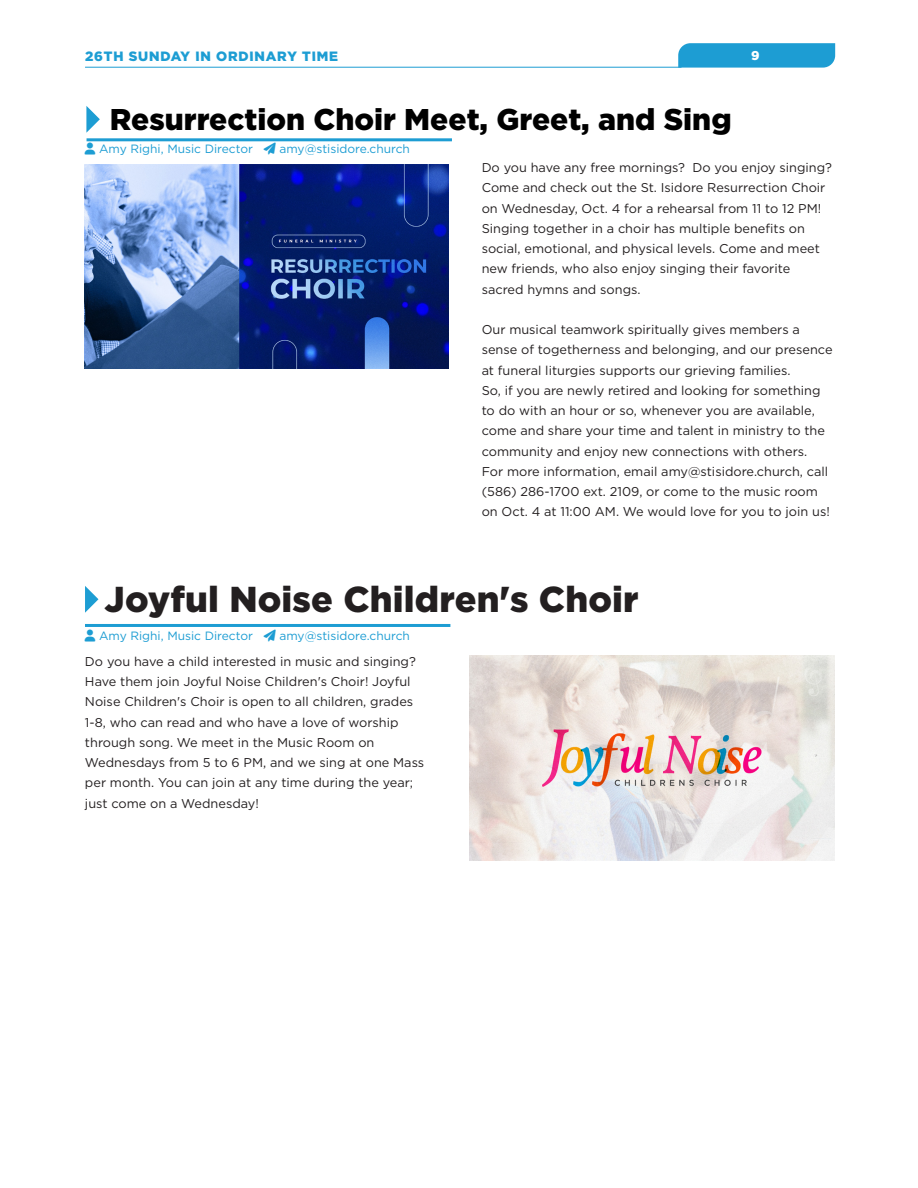
<style>
.page{position:relative;width:918px;height:1188px;background:#fff}
.page>*{position:absolute;margin:0;border:0;box-sizing:border-box;transform-origin:0 0}
.t1{font:900 36px "Gotham";letter-spacing:.005em;color:#231f20}
.t2{font:900 30px "Gotham";color:#000}
.t3{font:900 13.5px "Gotham";color:#1d9dd3}
.t4{font:12.75px/20.2px "Gotham";color:#231f20}
.t5{font:900 12.75px "Gotham";color:#fff}
.t6{font:12px "Gotham";color:#1d9dd3}
</style>
<div class="page">
<hr style="left:85px;top:67px;width:596px;height:1px;background:#1d9dd3">
<svg style="left:678px;top:43px;width:157px;height:25px;background:#26a1d4"></svg>
<hr style="left:87px;top:138px;width:365px;height:3px;background:#1d9dd3">
<svg style="left:86px;top:106px;width:14px;height:27px"></svg>
<svg style="left:85px;top:586px;width:13px;height:27px"></svg>
<hr style="left:85px;top:624px;width:365px;height:3px;background:#1d9dd3">
<img style="left:470px;top:655px;width:364px;height:205px">
<img style="left:85px;top:164px;width:363px;height:205px">
<p class="t3" style="left:85px;top:47px;width:255px">26TH SUNDAY IN ORDINARY TIME</p>
<p class="t5" style="left:751px;top:46px;width:10px">9</p>
<p class="t2" style="left:110px;top:99px;width:623px">Resurrection Choir Meet, Greet, and Sing</p>
<p class="t6" style="left:99px;top:141px;width:312px">Amy Righi, Music Director ➢ amy@stisidore.church</p>
<p class="t4" style="left:482px;top:157px;width:352px">Do you have any free mornings? Do you enjoy singing?</p>
<p class="t4" style="left:482px;top:177px;width:345px">Come and check out the St. Isidore Resurrection Choir on Wednesday, Oct. 4 for a rehearsal from 11 to 12 PM!</p>
<p class="t4" style="left:482px;top:218px;width:340px">Singing together in a choir has multiple benefits on social, emotional, and physical levels. Come and meet new friends, who also enjoy singing their favorite sacred hymns and songs.</p>
<p class="t4" style="left:482px;top:319px;width:352px">Our musical teamwork spiritually gives members a sense of togetherness and belonging, and our presence at funeral liturgies supports our grieving families.</p>
<p class="t4" style="left:482px;top:380px;width:350px">So, if you are newly retired and looking for something to do with an hour or so, whenever you are available, come and share your time and talent in ministry to the community and enjoy new connections with others.<br>For more information, email amy@stisidore.church, call (586) 286-1700 ext. 2109, or come to the music room on Oct. 4 at 11:00 AM. We would love for you to join us!</p>
<h3 class="t1" style="left:105px;top:574px;width:536px">Joyful Noise Children's Choir</h3>
<p class="t6" style="left:99px;top:628px;width:312px">Amy Righi, Music Director ➢ amy@stisidore.church</p>
<p class="t4" style="left:85px;top:651px;width:341px">Do you have a child interested in music and singing?<br>Have them join Joyful Noise Children's Choir! Joyful Noise Children's Choir is open to all children, grades 1-8, who can read and who have a love of worship through song. We meet in the Music Room on Wednesdays from 5 to 6 PM, and we sing at one Mass per month. You can join at any time during the year; just come on a Wednesday!</p>
</div>
